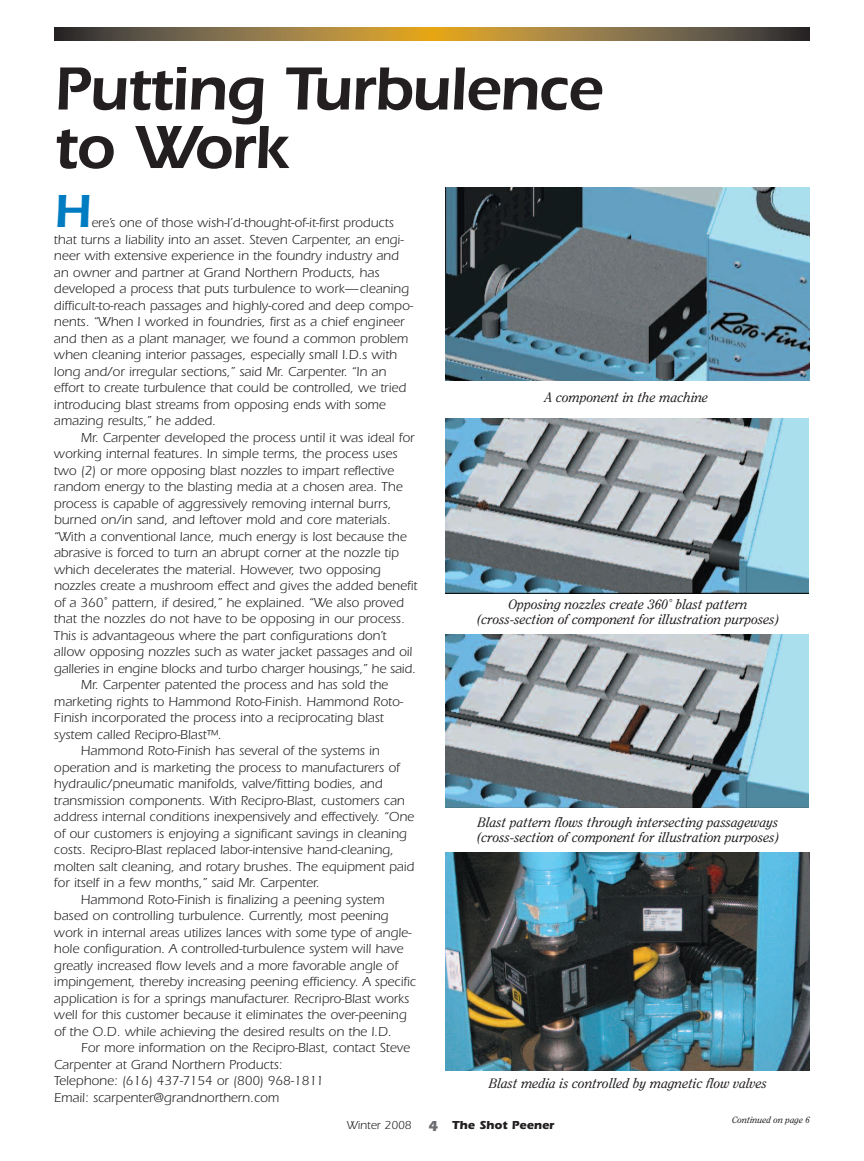
<style>
.page{position:relative;width:864px;height:1161px;background:#fff}
.page>*{position:absolute;margin:0;border:0;box-sizing:border-box;transform-origin:0 0}
.t1{font:600 63px/58.5px "Itc Eras";letter-spacing:-.025em;color:#231f20}
.t2{font:600 48px "Itc Eras";color:#007cc2}
.t3{font:13.5px/16.5px "Itc Eras";color:#231f20}
.t4{font:italic 13.5px/15px "Clearface";color:#231f20;text-align:center}
.t5{font:700 12px "Itc Eras";color:#231f20}
.t6{font:italic 9px "Clearface";color:#231f20}
.s1{font-weight:400}
.s2{font-size:15px;color:#6c6d70}
</style>
<div class="page">
<div style="left:333px;top:27px;width:198px;height:13px;background:#b79041"></div>
<div style="left:340px;top:27px;width:184px;height:13px;background:#bb923f"></div>
<div style="left:349px;top:27px;width:166px;height:13px;background:#bf943c"></div>
<div style="left:357px;top:27px;width:150px;height:13px;background:#c39639"></div>
<div style="left:366px;top:27px;width:132px;height:13px;background:#c79836"></div>
<div style="left:373px;top:27px;width:118px;height:13px;background:#cb9a33"></div>
<div style="left:382px;top:27px;width:100px;height:13px;background:#cf9c30"></div>
<div style="left:389px;top:27px;width:86px;height:13px;background:#d39e2c"></div>
<div style="left:394px;top:27px;width:76px;height:13px;background:#d49d28"></div>
<div style="left:400px;top:27px;width:64px;height:13px;background:#d79f24"></div>
<div style="left:405px;top:27px;width:54px;height:13px;background:#daa120"></div>
<div style="left:413px;top:27px;width:38px;height:13px;background:#dea21f"></div>
<div style="left:417px;top:27px;width:30px;height:13px;background:#e0a31b"></div>
<div style="left:422px;top:27px;width:20px;height:13px;background:#e3a417"></div>
<div style="left:429px;top:27px;width:6px;height:13px;background:#e6a513"></div>
<img style="left:446px;top:188px;width:364px;height:192px">
<img style="left:446px;top:418px;width:363px;height:176px">
<img style="left:446px;top:634px;width:363px;height:174px">
<img style="left:446px;top:852px;width:364px;height:219px">
<h1 class="t1" style="left:54px;top:66px;width:550px">Putting Turbulence to Work</h1>
<h2 class="t2" style="left:54px;top:195px;width:39px">H</h2>
<p class="t3" style="left:54px;top:216px;width:361px;text-indent:37px">ere’s one of those wish-I’d-thought-of-it-first products that turns a liability into an asset. Steven Carpenter, an engi&shy;neer with extensive experience in the foundry industry and an owner and partner at Grand Northern Products, has developed a process that puts turbulence to work—cleaning difficult-to-reach passages and highly-cored and deep compo&shy;nents. “When I worked in foundries, first as a chief engineer and then as a plant manager, we found a common problem when cleaning interior passages, especially small I.D.s with long and/or irregular sections,” said Mr. Carpenter. “In an effort to create turbulence that could be controlled, we tried introducing blast streams from opposing ends with some amazing results,” he added.</p>
<p class="t3" style="left:81px;top:430px;width:335px">Mr. Carpenter developed the process until it was ideal for</p>
<p class="t3" style="left:54px;top:447px;width:345px">working internal features. In simple terms, the process uses</p>
<p class="t3" style="left:54px;top:463px;width:342px">two (2) or more opposing blast nozzles to impart reflective</p>
<p class="t3" style="left:54px;top:480px;width:350px">random energy to the blasting media at a chosen area. The</p>
<p class="t3" style="left:54px;top:496px;width:339px">process is capable of aggressively removing internal burrs,</p>
<p class="t3" style="left:54px;top:513px;width:338px">burned on/in sand, and leftover mold and core materials.</p>
<p class="t3" style="left:54px;top:529px;width:354px">“With a conventional lance, much energy is lost because the</p>
<p class="t3" style="left:54px;top:546px;width:346px">abrasive is forced to turn an abrupt corner at the nozzle tip</p>
<p class="t3" style="left:54px;top:562px;width:328px">which decelerates the material. However, two opposing</p>
<p class="t3" style="left:54px;top:579px;width:365px">nozzles create a mushroom effect and gives the added benefit</p>
<p class="t3" style="left:54px;top:595px;width:352px">of a 360˚ pattern, if desired,” he explained. “We also proved</p>
<p class="t3" style="left:54px;top:612px;width:352px">that the nozzles do not have to be opposing in our process.</p>
<p class="t3" style="left:54px;top:628px;width:334px">This is advantageous where the part configurations don’t</p>
<p class="t3" style="left:54px;top:645px;width:360px">allow opposing nozzles such as water jacket passages and oil</p>
<p class="t3" style="left:54px;top:661px;width:363px">galleries in engine blocks and turbo charger housings,” he said.</p>
<p class="t3" style="left:81px;top:678px;width:309px">Mr. Carpenter patented the process and has sold the</p>
<p class="t3" style="left:54px;top:694px;width:351px">marketing rights to Hammond Roto-Finish. Hammond Roto-</p>
<p class="t3" style="left:54px;top:711px;width:331px">Finish incorporated the process into a reciprocating blast</p>
<p class="t3" style="left:54px;top:727px;width:169px">system called Recipro-Blast™.</p>
<p class="t3" style="left:81px;top:744px;width:300px">Hammond Roto-Finish has several of the systems in</p>
<p class="t3" style="left:54px;top:760px;width:347px">operation and is marketing the process to manufacturers of</p>
<p class="t3" style="left:54px;top:777px;width:330px">hydraulic/pneumatic manifolds, valve/fitting bodies, and</p>
<p class="t3" style="left:54px;top:793px;width:352px">transmission components. With Recipro-Blast, customers can</p>
<p class="t3" style="left:54px;top:810px;width:362px">address internal conditions inexpensively and effectively. “One</p>
<p class="t3" style="left:54px;top:826px;width:354px">of our customers is enjoying a significant savings in cleaning</p>
<p class="t3" style="left:54px;top:843px;width:342px">costs. Recipro-Blast replaced labor-intensive hand-cleaning,</p>
<p class="t3" style="left:54px;top:859px;width:362px">molten salt cleaning, and rotary brushes. The equipment paid</p>
<p class="t3" style="left:54px;top:876px;width:267px">for itself in a few months,” said Mr. Carpenter.</p>
<p class="t3" style="left:81px;top:892px;width:305px">Hammond Roto-Finish is finalizing a peening system</p>
<p class="t3" style="left:54px;top:909px;width:336px">based on controlling turbulence. Currently, most peening</p>
<p class="t3" style="left:54px;top:925px;width:359px">work in internal areas utilizes lances with some type of angle-</p>
<p class="t3" style="left:54px;top:942px;width:351px">hole configuration. A controlled-turbulence system will have</p>
<p class="t3" style="left:54px;top:958px;width:345px">greatly increased flow levels and a more favorable angle of</p>
<p class="t3" style="left:54px;top:975px;width:364px">impingement, thereby increasing peening efficiency. A specific</p>
<p class="t3" style="left:54px;top:991px;width:357px">application is for a springs manufacturer. Recripro-Blast works</p>
<p class="t3" style="left:54px;top:1008px;width:354px">well for this customer because it eliminates the over-peening</p>
<p class="t3" style="left:54px;top:1024px;width:339px">of the O.D. while achieving the desired results on the I.D.</p>
<p class="t3" style="left:81px;top:1041px;width:330px">For more information on the Recipro-Blast, contact Steve</p>
<p class="t3" style="left:54px;top:1057px;width:230px">Carpenter at Grand Northern Products:</p>
<p class="t3" style="left:54px;top:1074px;width:271px">Telephone: (616) 437-7154 or (800) 968-1811</p>
<p class="t3" style="left:54px;top:1090px;width:227px">Email: scarpenter@grandnorthern.com</p>
<p class="t4" style="left:545px;top:390px;width:165px">A component in the machine</p>
<p class="t4" style="left:477px;top:598px;width:304px">Opposing nozzles create 360˚ blast pattern (cross-section of component for illustration purposes)</p>
<p class="t4" style="left:477px;top:816px;width:304px;text-align:left">Blast pattern flows through intersecting passageways (cross-section of component for illustration purposes)</p>
<p class="t4" style="left:489px;top:1077px;width:279px">Blast media is controlled by magnetic flow valves</p>
<p class="t5" style="left:347px;top:1120px;width:209px"><span class="s1">Winter 2008</span> <span class="s2">4</span> The Shot Peener</p>
<p class="t6" style="left:732px;top:1116px;width:79px">Continued on page 6</p>
</div>
